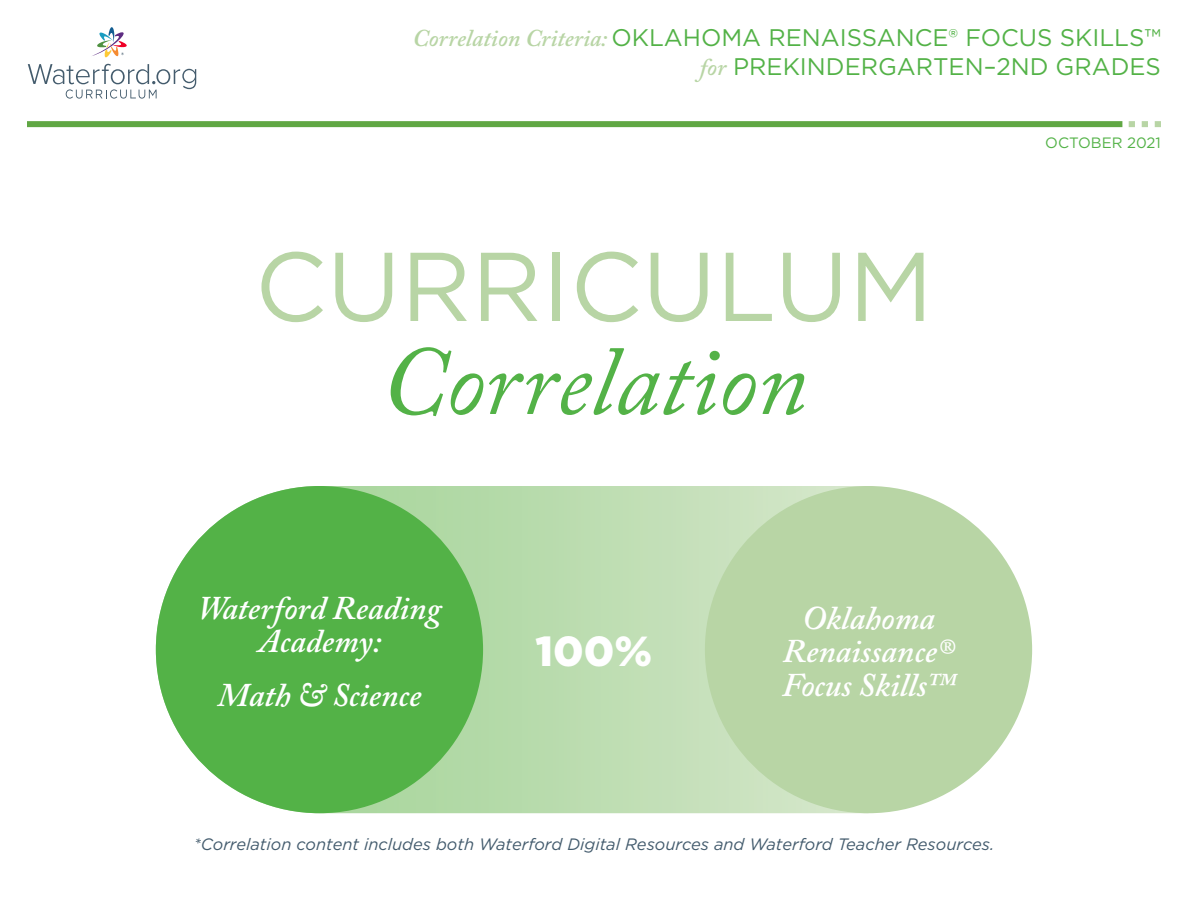
<style>
.page{position:relative;width:1188px;height:918px;background:#fff}
.page>*{position:absolute;margin:0;border:0;box-sizing:border-box;transform-origin:0 0}
.t1{font:italic 97.5px "Adobe Caslon Pro";color:#53b247}
.t2{font:97.5px "Gotham";color:#b8d5a5}
.t3{font:900 42px "Gotham";color:#fff}
.t4{font:italic 600 33px/33.6px "Adobe Caslon Pro";color:#fff;text-align:center}
.t5{font:24px/28.8px "Gotham";color:#53b247;text-align:right}
.t6{font:italic 16.5px "Gotham";color:#435b6d}
.t7{font:15px "Gotham";color:#53b247}
.s1{font-family:"Adobe Caslon Pro";font-weight:600;font-style:italic;color:#b8d5a5}
</style>
<div class="page">
<div style="left:27px;top:121px;width:1095px;height:6px;background:#60a744"></div>
<svg style="left:1129px;top:121px;width:6px;height:6px"></svg>
<svg style="left:1142px;top:121px;width:6px;height:6px"></svg>
<svg style="left:1155px;top:121px;width:6px;height:6px"></svg>
<svg style="left:156px;top:486px;width:700px;height:327px;background:#c3e0b9"></svg>
<div style="left:156px;top:486px;width:327px;height:327px;background:#53b247;border-radius:50%"></div>
<div style="left:705px;top:486px;width:327px;height:327px;background:#b8d5a5;border-radius:50%"></div>
<svg style="left:28px;top:64px;width:168px;height:35px"></svg>
<svg style="left:92px;top:27px;width:35px;height:31px"></svg>
<h3 class="t5" style="left:413px;top:23px;width:750px"><span class="s1">Correlation Criteria:</span> OKLAHOMA RENAISSANCE® FOCUS SKILLS™ <span class="s1">for</span> PREKINDERGARTEN–2ND GRADES</h3>
<h1 class="t2" style="left:255px;top:224px;width:680px">CURRICULUM</h1>
<h1 class="t1" style="left:381px;top:323px;width:428px">Correlation</h1>
<p class="t7" style="left:1045px;top:133px;width:117px">OCTOBER 2021</p>
<h3 class="t4" style="left:197px;top:591px;width:246px">Waterford Reading<br>Academy:</h3>
<h3 class="t4" style="left:218px;top:678px;width:205px">Math &amp; Science</h3>
<h2 class="t3" style="left:536px;top:623px;width:118px">100%</h2>
<h3 class="t4" style="left:782px;top:601px;width:175px">Oklahoma<br>Renaissance®<br>Focus Skills™</h3>
<p class="t6" style="left:194px;top:834px;width:802px">*Correlation content includes both Waterford Digital Resources and Waterford Teacher Resources.</p>
</div>
